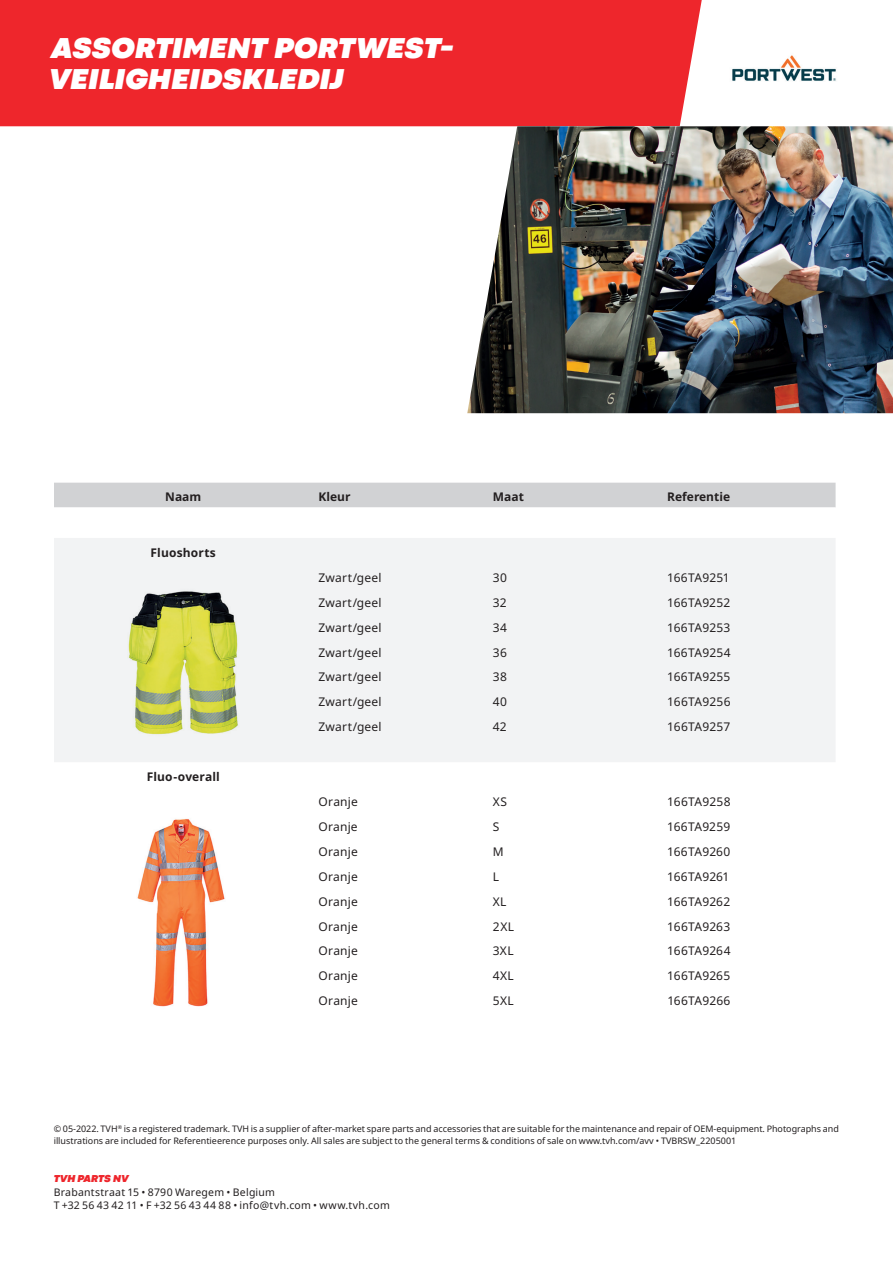
<style>
.page{position:relative;width:893px;height:1263px;background:#fff}
.page>*{position:absolute;margin:0;border:0;box-sizing:border-box;transform-origin:0 0}
.t1{font:italic 900 30px/31px "Codec Pro";letter-spacing:.015em;color:#fff}
.t2{font:12px "Noto Sans";letter-spacing:.015em;color:#231f20}
.t3{font:700 12px "Noto Sans";color:#231f20}
.t4{font:10.5px/13.5px "Noto Sans";letter-spacing:.02em;color:#231f20}
.t5{font:italic 900 10.5px "Codec Pro";color:#ee262c}
.t6{font:9px/12px "Noto Sans";color:#231f20}
</style>
<div class="page">
<div style="left:54px;top:483px;width:782px;height:25px;background:#d1d2d4"></div>
<div style="left:54px;top:538px;width:781px;height:224px;background:#f2f3f4"></div>
<img style="left:104px;top:588px;width:159px;height:149px">
<img style="left:137px;top:819px;width:88px;height:188px">
<div style="left:0;top:0;width:702px;height:126px;background:#ee262c"></div>
<img style="left:467px;top:126px;width:426px;height:287px">
<img style="left:732px;top:55px;width:104px;height:26px">
<h1 class="t1" style="left:49px;top:31px;width:406px">ASSORTIMENT PORTWEST-<br>VEILIGHEIDSKLEDIJ</h1>
<p class="t3" style="left:165px;top:489px;width:38px">Naam</p>
<p class="t3" style="left:319px;top:489px;width:34px">Kleur</p>
<p class="t3" style="left:493px;top:489px;width:33px">Maat</p>
<p class="t3" style="left:667px;top:489px;width:64px">Referentie</p>
<p class="t3" style="left:151px;top:544px;width:67px">Fluoshorts</p>
<p class="t3" style="left:147px;top:768px;width:75px">Fluo-overall</p>
<p class="t2" style="left:319px;top:569px;width:65px">Zwart/geel</p>
<p class="t2" style="left:493px;top:569px;width:16px">30</p>
<p class="t2" style="left:667px;top:569px;width:64px">166TA9251</p>
<p class="t2" style="left:319px;top:594px;width:65px">Zwart/geel</p>
<p class="t2" style="left:493px;top:594px;width:15px">32</p>
<p class="t2" style="left:667px;top:594px;width:65px">166TA9252</p>
<p class="t2" style="left:319px;top:619px;width:65px">Zwart/geel</p>
<p class="t2" style="left:493px;top:619px;width:16px">34</p>
<p class="t2" style="left:667px;top:619px;width:65px">166TA9253</p>
<p class="t2" style="left:319px;top:644px;width:65px">Zwart/geel</p>
<p class="t2" style="left:493px;top:644px;width:16px">36</p>
<p class="t2" style="left:667px;top:644px;width:65px">166TA9254</p>
<p class="t2" style="left:319px;top:669px;width:65px">Zwart/geel</p>
<p class="t2" style="left:493px;top:669px;width:16px">38</p>
<p class="t2" style="left:667px;top:669px;width:65px">166TA9255</p>
<p class="t2" style="left:319px;top:693px;width:65px">Zwart/geel</p>
<p class="t2" style="left:493px;top:693px;width:16px">40</p>
<p class="t2" style="left:667px;top:693px;width:65px">166TA9256</p>
<p class="t2" style="left:319px;top:718px;width:65px">Zwart/geel</p>
<p class="t2" style="left:493px;top:718px;width:15px">42</p>
<p class="t2" style="left:667px;top:718px;width:65px">166TA9257</p>
<p class="t2" style="left:319px;top:793px;width:41px">Oranje</p>
<p class="t2" style="left:493px;top:793px;width:16px">XS</p>
<p class="t2" style="left:667px;top:793px;width:65px">166TA9258</p>
<p class="t2" style="left:319px;top:818px;width:41px">Oranje</p>
<p class="t2" style="left:493px;top:818px;width:8px">S</p>
<p class="t2" style="left:667px;top:818px;width:64px">166TA9259</p>
<p class="t2" style="left:319px;top:843px;width:41px">Oranje</p>
<p class="t2" style="left:493px;top:843px;width:12px">M</p>
<p class="t2" style="left:667px;top:843px;width:65px">166TA9260</p>
<p class="t2" style="left:319px;top:868px;width:41px">Oranje</p>
<p class="t2" style="left:493px;top:868px;width:8px">L</p>
<p class="t2" style="left:667px;top:868px;width:64px">166TA9261</p>
<p class="t2" style="left:319px;top:893px;width:41px">Oranje</p>
<p class="t2" style="left:493px;top:893px;width:15px">XL</p>
<p class="t2" style="left:667px;top:893px;width:64px">166TA9262</p>
<p class="t2" style="left:319px;top:918px;width:41px">Oranje</p>
<p class="t2" style="left:493px;top:918px;width:23px">2XL</p>
<p class="t2" style="left:667px;top:918px;width:65px">166TA9263</p>
<p class="t2" style="left:319px;top:942px;width:41px">Oranje</p>
<p class="t2" style="left:493px;top:942px;width:22px">3XL</p>
<p class="t2" style="left:667px;top:942px;width:65px">166TA9264</p>
<p class="t2" style="left:319px;top:967px;width:41px">Oranje</p>
<p class="t2" style="left:493px;top:967px;width:22px">4XL</p>
<p class="t2" style="left:667px;top:967px;width:64px">166TA9265</p>
<p class="t2" style="left:319px;top:992px;width:41px">Oranje</p>
<p class="t2" style="left:493px;top:992px;width:22px">5XL</p>
<p class="t2" style="left:667px;top:992px;width:65px">166TA9266</p>
<p class="t6" style="left:54px;top:1123px;width:787px">© 05-2022. TVH<sup>®</sup> is a registered trademark. TVH is a supplier of after-market spare parts and accessories that are suitable for the maintenance and repair of OEM-equipment. Photographs and illustrations are included for Referentieerence purposes only. All sales are subject to the general terms &amp; conditions of sale on www.tvh.com/avv • TVBRSW_2205001</p>
<p class="t5" style="left:54px;top:1171px;width:76px">TVH PARTS NV</p>
<p class="t4" style="left:54px;top:1185px;width:338px">Brabantstraat 15 • 8790 Waregem • Belgium<br>T +32 56 43 42 11 • F +32 56 43 44 88 • info@tvh.com • www.tvh.com</p>
</div>
